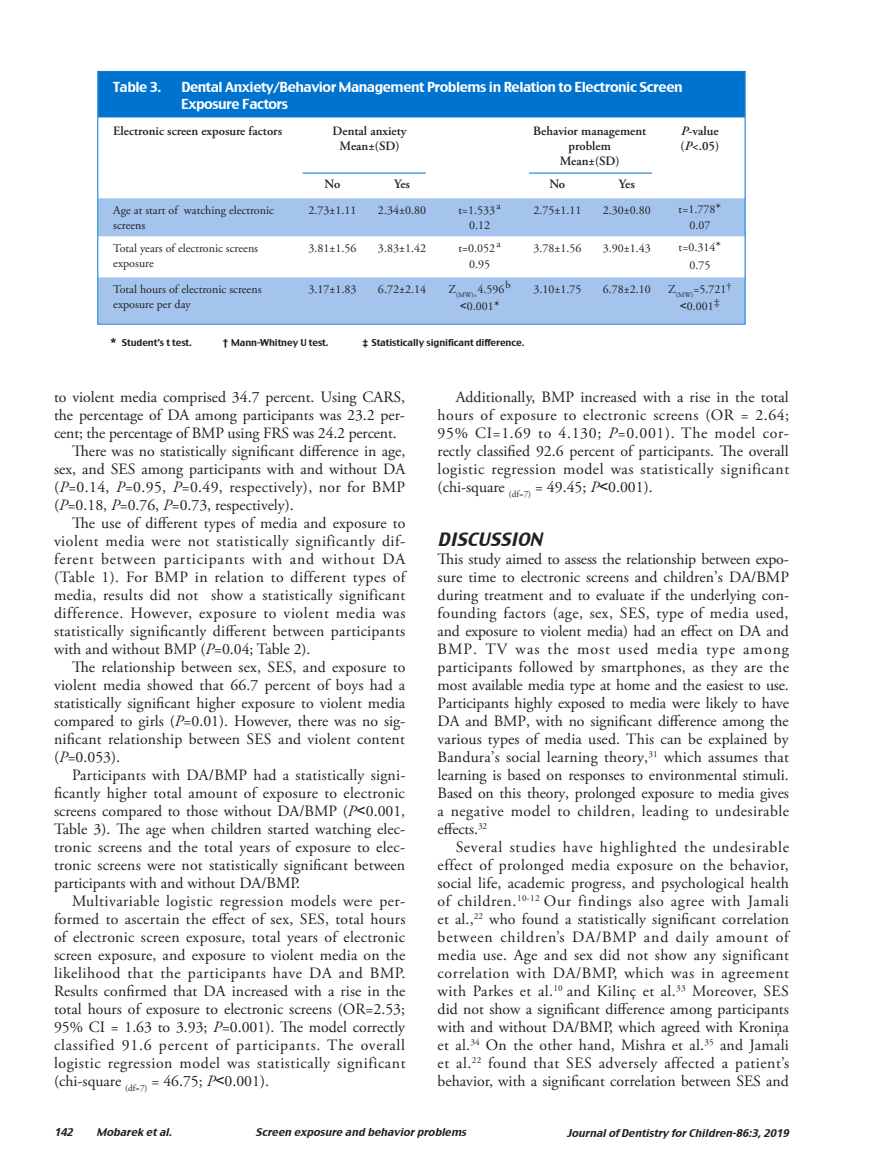
<style>
.page{position:relative;width:878px;height:1175px;background:#fff}
.page>*{position:absolute;margin:0;border:0;box-sizing:border-box;transform-origin:0 0}
.JDent_Major_A__In_Co{font:italic 18px "Charcoal CY";color:#231f20}
.JDent_Body_text{font:15.75px/18px "Adobe Garamond Pro";letter-spacing:.01em;color:#231f20;text-align:justify}
.JDent_Body_Text_Firs{font:15.75px/18px "Adobe Garamond Pro";color:#231f20;text-align:justify}
.JDent_Body_Text_Firs-2{font:13.5px/16.5px "Charcoal CY";letter-spacing:-.035em;color:#fff}
.t1{font:600 12.75px "Adobe Garamond Pro";letter-spacing:-.005em;color:#231f20}
.t2{font:12px/15px "Adobe Garamond Pro";color:#231f20}
.t3{font:italic 10.5px "Charcoal CY";color:#231f20}
.JDent_Body_Text_Firs-3{font:9.3px "Charcoal CY";letter-spacing:-.01em;color:#231f20}
.s1{font-style:italic}
.s2{font-family:"Arial"}
.s3{font-size:15px}
.s4{font-size:14.4px}
.s5{font-size:12px}
.s6{font-family:"Arial";font-weight:700}
</style>
<div class="page">
<div style="left:99px;top:73px;width:644px;height:44px;background:#0073ce"></div>
<svg style="left:99px;top:198px;width:644px;height:124px;fill:#a4c4ed"></svg>
<div style="left:97px;top:71px;width:648px;height:253px;border:1px solid #0073ce"></div>
<hr style="left:302px;top:173px;width:124px;height:1px;background:#0073ce">
<hr style="left:529px;top:173px;width:123px;height:1px;background:#0073ce">
<p class="JDent_Body_Text_Firs-2" style="left:113px;top:79px;width:50px">Table 3.</p>
<p class="JDent_Body_Text_Firs-2" style="left:181px;top:79px;width:503px">Dental Anxiety/Behavior Management Problems in Relation to Electronic Screen<br>Exposure Factors</p>
<p class="t1" style="left:113px;top:124px;width:170px">Electronic screen exposure factors</p>
<p class="t1" style="left:332px;top:124px;width:76px">Dental anxiety</p>
<p class="t1" style="left:339px;top:139px;width:61px">Mean±(SD)</p>
<p class="t1" style="left:533px;top:124px;width:115px">Behavior management</p>
<p class="t1" style="left:568px;top:139px;width:43px">problem</p>
<p class="t1" style="left:559px;top:154px;width:61px">Mean±(SD)</p>
<p class="t1" style="left:681px;top:124px;width:39px"><span class="s1">P</span>-value</p>
<p class="t1" style="left:680px;top:139px;width:40px">(<span class="s1">P</span>&lt;.05)</p>
<p class="t1" style="left:324px;top:177px;width:17px">No</p>
<p class="t1" style="left:394px;top:177px;width:18px">Yes</p>
<p class="t1" style="left:549px;top:177px;width:17px">No</p>
<p class="t1" style="left:619px;top:177px;width:18px">Yes</p>
<p class="t2" style="left:113px;top:203px;width:162px">Age at start of watching electronic screens</p>
<p class="t2" style="left:308px;top:203px;width:49px">2.73±1.11</p>
<p class="t2" style="left:378px;top:203px;width:49px">2.34±0.80</p>
<p class="t2" style="left:458px;top:203px;width:44px">t=1.533<sup>a</sup></p>
<p class="t2" style="left:469px;top:218px;width:22px">0.12</p>
<p class="t2" style="left:113px;top:241px;width:146px">Total years of electronic screens exposure</p>
<p class="t2" style="left:308px;top:241px;width:49px">3.81±1.56</p>
<p class="t2" style="left:378px;top:241px;width:49px">3.83±1.42</p>
<p class="t2" style="left:458px;top:241px;width:44px">t=0.052<sup>a</sup></p>
<p class="t2" style="left:469px;top:257px;width:22px">0.95</p>
<p class="t2" style="left:113px;top:282px;width:150px">Total hours of electronic screens exposure per day</p>
<p class="t2" style="left:308px;top:282px;width:49px">3.17±1.83</p>
<p class="t2" style="left:378px;top:282px;width:49px">6.72±2.14</p>
<p class="t2" style="left:448px;top:282px;width:64px">Z<sub>(MW)=</sub>4.596<sup>b</sup></p>
<p class="t2" style="left:459px;top:299px;width:41px"><span class="s2">˂</span>0.001<span class="s3">*</span></p>
<p class="t2" style="left:533px;top:203px;width:49px">2.75±1.11</p>
<p class="t2" style="left:603px;top:203px;width:49px">2.30±0.80</p>
<p class="t2" style="left:678px;top:202px;width:44px">t=1.778<span class="s4">*</span></p>
<p class="t2" style="left:689px;top:218px;width:22px">0.07</p>
<p class="t2" style="left:533px;top:241px;width:49px">3.78±1.56</p>
<p class="t2" style="left:603px;top:241px;width:49px">3.90±1.43</p>
<p class="t2" style="left:678px;top:240px;width:44px">t=0.314<span class="s4">*</span></p>
<p class="t2" style="left:689px;top:258px;width:22px">0.75</p>
<p class="t2" style="left:533px;top:282px;width:49px">3.10±1.75</p>
<p class="t2" style="left:603px;top:282px;width:49px">6.78±2.10</p>
<p class="t2" style="left:668px;top:282px;width:65px">Z<sub>(MW)</sub>=5.721<sup>†</sup></p>
<p class="t2" style="left:679px;top:299px;width:42px"><span class="s2">˂</span>0.001<sup>‡</sup></p>
<p class="JDent_Body_Text_Firs-3" style="left:110px;top:336px;width:84px"><span class="s5">*</span> Student’s t test.</p>
<p class="JDent_Body_Text_Firs-3" style="left:223px;top:336px;width:107px">† Mann-Whitney U test.</p>
<p class="JDent_Body_Text_Firs-3" style="left:362px;top:336px;width:163px"><span class="s6">‡</span> Statistically significant difference.</p>
<p class="JDent_Body_Text_Firs" style="left:54px;top:388px;width:352px">to violent media comprised 34.7 percent. Using CARS, the percentage of DA among participants was 23.2 per&shy;cent; the percentage of BMP using FRS was 24.2 percent.</p>
<p class="JDent_Body_text" style="left:54px;top:442px;width:353px;text-indent:18px">There was no statistically significant difference in age, sex, and SES among participants with and without DA (<span class="s1">P</span>=0.14, <span class="s1">P</span>=0.95, <span class="s1">P</span>=0.49, respectively), nor for BMP (<span class="s1">P</span>=0.18, <span class="s1">P</span>=0.76, <span class="s1">P</span>=0.73, respectively).</p>
<p class="JDent_Body_text" style="left:54px;top:514px;width:353px;text-indent:18px">The use of different types of media and exposure to violent media were not statistically significantly dif&shy;ferent between participants with and without DA (Table 1). For BMP in relation to different types of media, results did not show a statistically significant difference. However, exposure to violent media was statistically significantly different between participants with and without BMP (<span class="s1">P</span>=0.04; Table 2).</p>
<p class="JDent_Body_text" style="left:54px;top:658px;width:353px;text-indent:18px">The relationship between sex, SES, and exposure to violent media showed that 66.7 percent of boys had a statistically significant higher exposure to violent media compared to girls (<span class="s1">P</span>=0.01). However, there was no sig&shy;nificant relationship between SES and violent content (<span class="s1">P</span>=0.053).</p>
<p class="JDent_Body_text" style="left:54px;top:766px;width:353px;text-indent:18px">Participants with DA/BMP had a statistically signi&shy;ficantly higher total amount of exposure to electronic screens compared to those without DA/BMP (<span class="s1">P</span><span class="s2">˂</span>0.001, Table 3). The age when children started watching elec&shy;tronic screens and the total years of exposure to elec&shy;tronic screens were not statistically significant between participants with and without DA/BMP.</p>
<p class="JDent_Body_text" style="left:54px;top:892px;width:353px;text-indent:18px">Multivariable logistic regression models were per&shy;formed to ascertain the effect of sex, SES, total hours of electronic screen exposure, total years of electronic screen exposure, and exposure to violent media on the likelihood that the participants have DA and BMP.<br>Results confirmed that DA increased with a rise in the total hours of exposure to electronic screens (OR=2.53; 95% CI = 1.63 to 3.93; <span class="s1">P</span>=0.001). The model correctly classified 91.6 percent of participants. The overall logistic regression model was statistically significant (chi-square <sub>(df=7)</sub> = 46.75; <span class="s1">P</span><span class="s2">˂</span>0.001).</p>
<p class="JDent_Body_text" style="left:437px;top:388px;width:353px;text-indent:18px">Additionally, BMP increased with a rise in the total hours of exposure to electronic screens (OR = 2.64; 95% CI=1.69 to 4.130; <span class="s1">P</span>=0.001). The model cor&shy;rectly classified 92.6 percent of participants. The overall logistic regression model was statistically significant (chi-square <sub>(df=7)</sub> = 49.45; <span class="s1">P</span><span class="s2">˂</span>0.001).</p>
<p class="JDent_Major_A__In_Co" style="left:437px;top:528px;width:111px">DISCUSSION</p>
<p class="JDent_Body_Text_Firs" style="left:437px;top:550px;width:353px">This study aimed to assess the relationship between expo&shy;sure time to electronic screens and children’s DA/BMP during treatment and to evaluate if the underlying con&shy;founding factors (age, sex, SES, type of media used, and exposure to violent media) had an effect on DA and BMP. TV was the most used media type among participants followed by smartphones, as they are the most available media type at home and the easiest to use.<br>Participants highly exposed to media were likely to have DA and BMP, with no significant difference among the various types of media used. This can be explained by Bandura’s social learning theory,<sup>31</sup> which assumes that learning is based on responses to environmental stimuli.<br>Based on this theory, prolonged exposure to media gives a negative model to children, leading to undesirable effects.<sup>32</sup></p>
<p class="JDent_Body_text" style="left:437px;top:838px;width:353px;text-indent:18px">Several studies have highlighted the undesirable effect of prolonged media exposure on the behavior, social life, academic progress, and psychological health of children.<sup>10-12</sup> Our findings also agree with Jamali et al.,<sup>22</sup> who found a statistically significant correlation between children’s DA/BMP and daily amount of media use. Age and sex did not show any significant correlation with DA/BMP, which was in agreement with Parkes et al.<sup>10</sup> and Kilinç et al.<sup>33</sup> Moreover, SES did not show a significant difference among participants with and without DA/BMP, which agreed with Kroniņa et al.<sup>34</sup> On the other hand, Mishra et al.<sup>35</sup> and Jamali et al.<sup>22</sup> found that SES adversely affected a patient’s behavior, with a significant correlation between SES and</p>
<p class="t3" style="left:54px;top:1125px;width:23px">142</p>
<p class="t3" style="left:97px;top:1125px;width:79px">Mobarek etal.</p>
<p class="t3" style="left:256px;top:1125px;width:215px">Screen exposure and behaviorproblems</p>
<p class="t3" style="left:566px;top:1126px;width:226px">Journalof Dentistry forChildren-86:3,2019</p>
</div>
